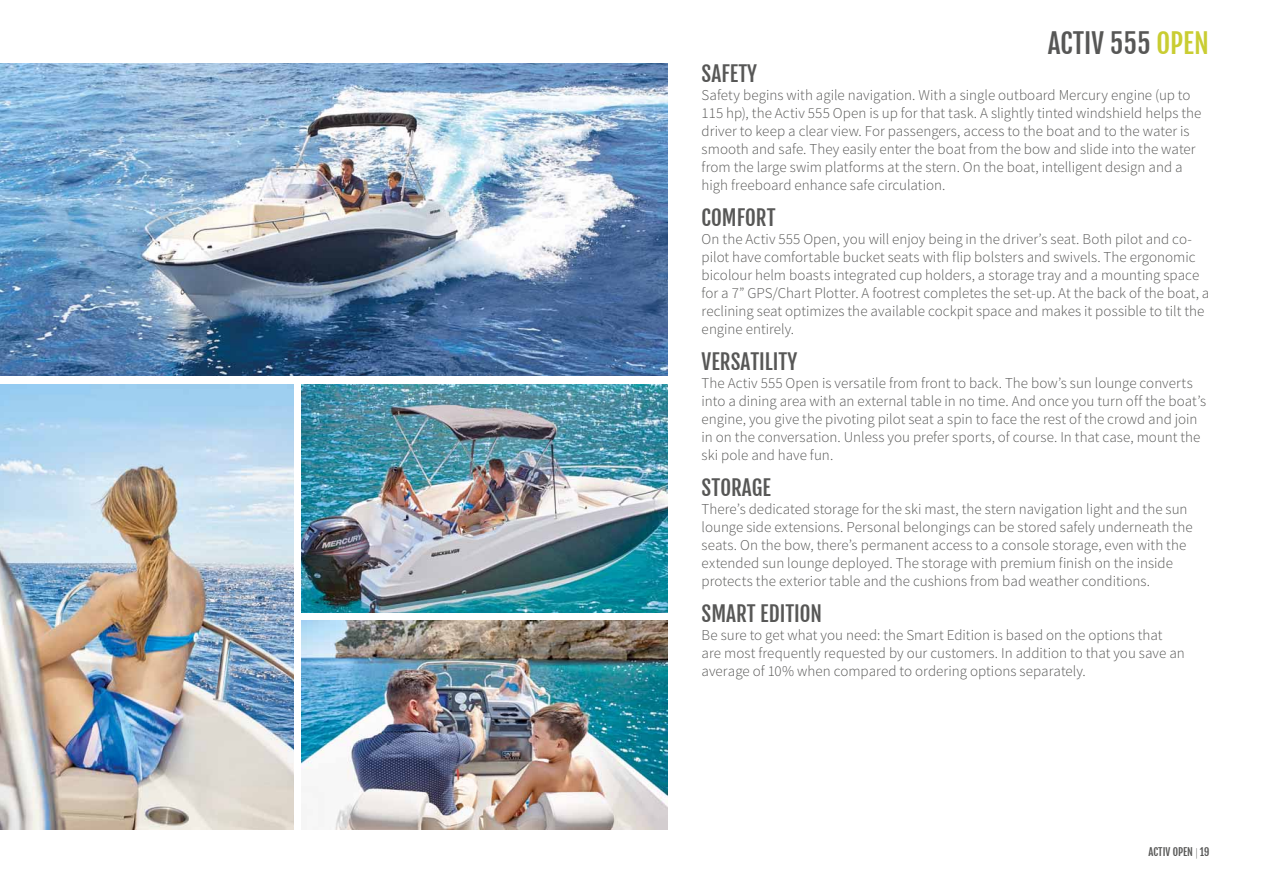
<style>
.page{position:relative;width:1263px;height:893px;background:#fff}
.page>*{position:absolute;margin:0;border:0;box-sizing:border-box;transform-origin:0 0}
.t1{font:27px "Fjalla One";color:#575756}
.t2{font:21px "Fjalla One";color:#575756}
.t3{font:300 15px/18px "Source Sans Pro";color:#575756}
.t4{font:10.5px "Fjalla One";color:#575756}
.s1{color:#c9cd32}
.s2{font-family:"Source Sans Pro";font-weight:300}
</style>
<div class="page">
<img style="left:302px;top:621px;width:366px;height:208px">
<img style="left:302px;top:384px;width:366px;height:228px">
<img style="left:0;top:384px;width:293px;height:445px">
<img style="left:0;top:64px;width:668px;height:312px">
<h1 class="t1" style="left:1048px;top:26px;width:163px">ACTIV 555 <span class="s1">OPEN</span></h1>
<h2 class="t2" style="left:702px;top:61px;width:57px">SAFETY</h2>
<p class="t3" style="left:702px;top:88px;width:501px">Safety begins with agile navigation. With a single outboard Mercury engine (up to 115 hp), the Activ 555 Open is up for that task. A slightly tinted windshield helps the driver to keep a clear view. For passengers, access to the boat and to the water is smooth and safe. They easily enter the boat from the bow and slide into the water from the large swim platforms at the stern. On the boat, intelligent design and a high freeboard enhance safe circulation.</p>
<h2 class="t2" style="left:702px;top:205px;width:75px">COMFORT</h2>
<p class="t3" style="left:702px;top:232px;width:509px">On the Activ 555 Open, you will enjoy being in the driver’s seat. Both pilot and co&shy;pilot have comfortable bucket seats with flip bolsters and swivels. The ergonomic bicolour helm boasts integrated cup holders, a storage tray and a mounting space for a 7” GPS/Chart Plotter. A footrest completes the set-up. At the back of the boat, a reclining seat optimizes the available cockpit space and makes it possible to tilt the engine entirely.</p>
<h2 class="t2" style="left:702px;top:349px;width:97px">VERSATILITY</h2>
<p class="t3" style="left:702px;top:376px;width:506px">The Activ 555 Open is versatile from front to back. The bow’s sun lounge converts into a dining area with an external table in no time. And once you turn off the boat’s engine, you give the pivoting pilot seat a spin to face the rest of the crowd and join in on the conversation. Unless you prefer sports, of course. In that case, mount the ski pole and have fun.</p>
<h2 class="t2" style="left:702px;top:475px;width:71px">STORAGE</h2>
<p class="t3" style="left:702px;top:502px;width:492px">There’s dedicated storage for the ski mast, the stern navigation light and the sun lounge side extensions. Personal belongings can be stored safely underneath the seats. On the bow, there’s permanent access to a console storage, even with the extended sun lounge deployed. The storage with premium finish on the inside protects the exterior table and the cushions from bad weather conditions.</p>
<h2 class="t2" style="left:702px;top:601px;width:122px">SMART EDITION</h2>
<p class="t3" style="left:702px;top:628px;width:485px">Be sure to get what you need: the Smart Edition is based on the options that are most frequently requested by our customers. In addition to that you save an average of 10% when compared to ordering options separately.</p>
<p class="t4" style="left:1148px;top:845px;width:62px">ACTIV OPEN <span class="s2">|</span> 19</p>
</div>
